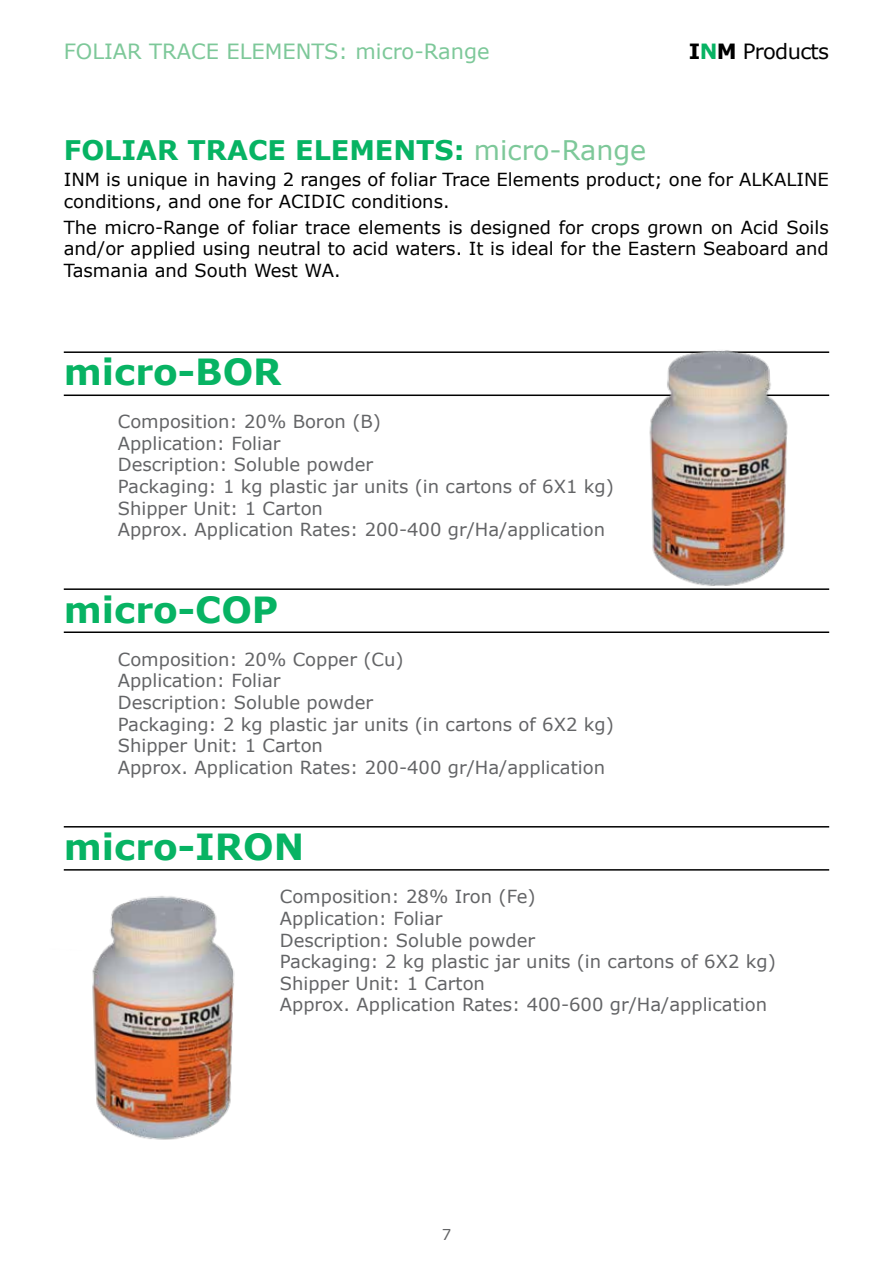
<style>
.page{position:relative;width:893px;height:1263px;background:#fff}
.page>*{position:absolute;margin:0;border:0;box-sizing:border-box;transform-origin:0 0}
.t1{font:700 36px "Verdana";color:#07b363}
.t2{font:700 27px "Verdana";color:#07b363}
.t3{font:21px "Verdana";color:#7dc899}
.t4{font:21px "Verdana";letter-spacing:-.03em;color:#000}
.t5{font:18px/21.6px "Verdana";color:#636466}
.t6{font:18px/21.6px "Verdana";color:#000}
.t7{font:15px "Verdana";color:#636466}
.s1{font-weight:700}
.s2{font-weight:700;color:#07b363}
.s3{font-weight:400;color:#7dc899}
</style>
<div class="page">
<hr style="left:64px;top:394px;width:765px;height:2px;background:#000">
<hr style="left:64px;top:351px;width:765px;height:2px;background:#000">
<hr style="left:64px;top:631px;width:765px;height:2px;background:#000">
<hr style="left:64px;top:588px;width:765px;height:2px;background:#000">
<hr style="left:64px;top:869px;width:765px;height:2px;background:#000">
<hr style="left:64px;top:826px;width:765px;height:1px;background:#000">
<img style="left:600px;top:350px;width:229px;height:240px">
<img style="left:92px;top:896px;width:143px;height:244px">
<p class="t3" style="left:64px;top:37px;width:427px">FOLIAR TRACE ELEMENTS: micro-Range</p>
<p class="t4" style="left:689px;top:37px;width:142px"><span class="s1">I</span><span class="s2">N</span><span class="s1">M</span> Products</p>
<h2 class="t2" style="left:64px;top:131px;width:584px">FOLIAR TRACE ELEMENTS: <span class="s3">micro-Range</span></h2>
<p class="t6" style="left:64px;top:169px;width:767px">INM is unique in having 2 ranges of foliar Trace Elements product; one for ALKALINE conditions, and one for ACIDIC conditions.</p>
<p class="t6" style="left:64px;top:216px;width:767px;text-align:justify">The micro-Range of foliar trace elements is designed for crops grown on Acid Soils and/or applied using neutral to acid waters. It is ideal for the Eastern Seaboard and Tasmania and South West WA.</p>
<h1 class="t1" style="left:64px;top:346px;width:219px">micro-BOR</h1>
<p class="t5" style="left:118px;top:411px;width:498px">Composition: 20% Boron (B)<br>Application: Foliar<br>Description: Soluble powder<br>Packaging: 1 kg plastic jar units (in cartons of 6X1 kg)<br>Shipper Unit: 1 Carton<br>Approx. Application Rates: 200-400 gr/Ha/application</p>
<h1 class="t1" style="left:64px;top:584px;width:216px">micro-COP</h1>
<p class="t5" style="left:118px;top:648px;width:498px">Composition: 20% Copper (Cu)<br>Application: Foliar<br>Description: Soluble powder<br>Packaging: 2 kg plastic jar units (in cartons of 6X2 kg)<br>Shipper Unit: 1 Carton<br>Approx. Application Rates: 200-400 gr/Ha/application</p>
<h1 class="t1" style="left:64px;top:822px;width:242px">micro-IRON</h1>
<p class="t5" style="left:280px;top:886px;width:498px">Composition: 28% Iron (Fe)<br>Application: Foliar<br>Description: Soluble powder<br>Packaging: 2 kg plastic jar units (in cartons of 6X2 kg)<br>Shipper Unit: 1 Carton<br>Approx. Application Rates: 400-600 gr/Ha/application</p>
<p class="t7" style="left:442px;top:1225px;width:11px">7</p>
</div>
